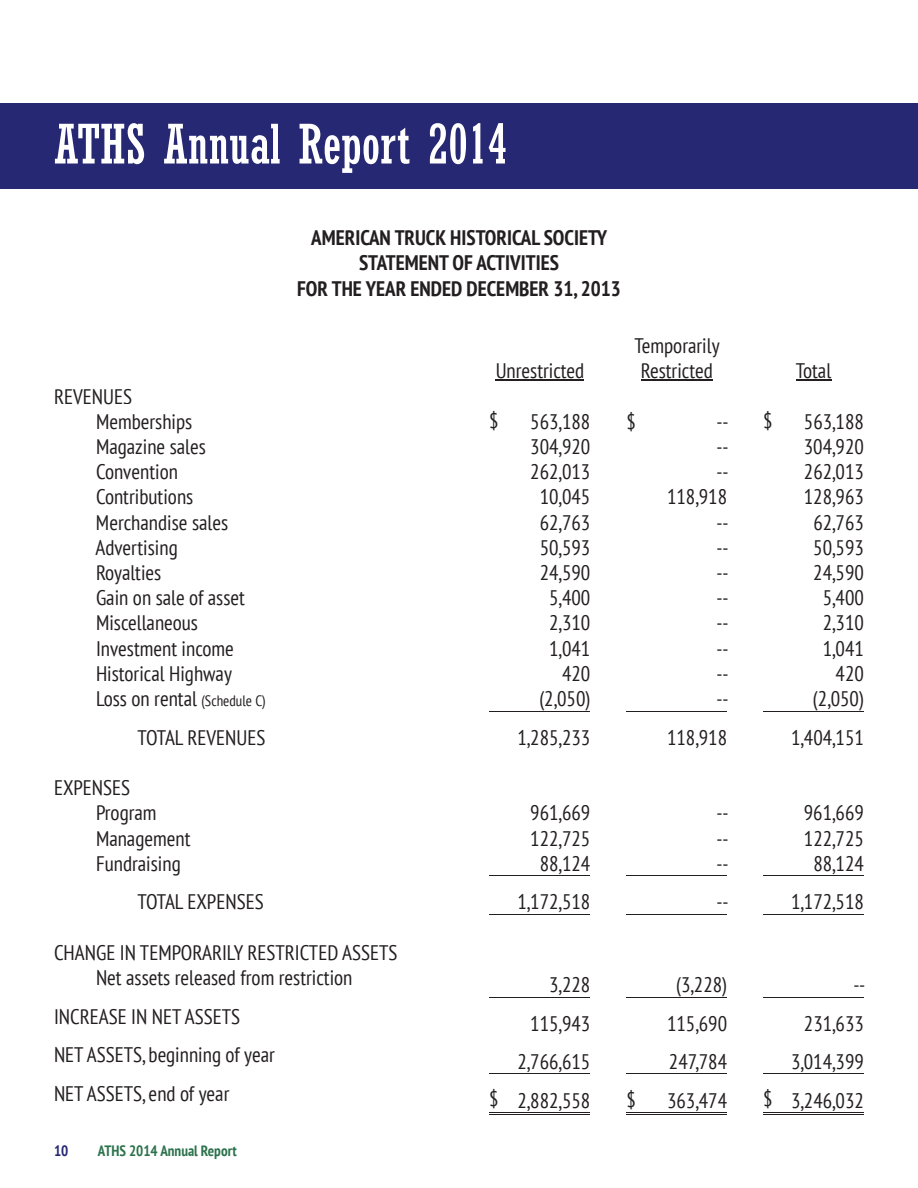
<style>
.page{position:relative;width:918px;height:1188px;background:#fff}
.page>*{position:absolute;margin:0;border:0;box-sizing:border-box;transform-origin:0 0}
.t1{font:condensed 54px "Rockwell";color:#fff}
.t2{font:condensed 21px/25.2px "PT Sans";color:#231f20;text-align:right}
.t3{font:700 condensed 21px/25.2px "PT Sans";color:#231f20;text-align:center}
.t4{font:700 condensed 15px "PT Sans";color:#2d734d}
.t5{font:700 condensed 15px "PT Sans";color:#272873}
.s1{font-size:15px}
</style>
<div class="page">
<div style="left:0;top:104px;width:918px;height:85px;background:#272873"></div>
<hr style="left:496px;top:380px;width:88px;height:1px;background:#231f20">
<hr style="left:641px;top:380px;width:72px;height:1px;background:#231f20">
<hr style="left:796px;top:380px;width:35px;height:1px;background:#231f20">
<hr style="left:490px;top:1073px;width:100px;height:1px;background:#231f20">
<hr style="left:626px;top:1073px;width:101px;height:1px;background:#231f20">
<hr style="left:763px;top:1073px;width:101px;height:1px;background:#231f20">
<hr style="left:490px;top:1112px;width:100px;height:1px;background:#231f20">
<hr style="left:490px;top:1115px;width:100px;height:1px;background:#231f20">
<hr style="left:626px;top:1112px;width:101px;height:1px;background:#231f20">
<hr style="left:626px;top:1115px;width:101px;height:1px;background:#231f20">
<hr style="left:763px;top:1112px;width:101px;height:1px;background:#231f20">
<hr style="left:763px;top:1115px;width:101px;height:1px;background:#231f20">
<hr style="left:490px;top:997px;width:100px;height:1px;background:#231f20">
<hr style="left:626px;top:997px;width:101px;height:1px;background:#231f20">
<hr style="left:763px;top:997px;width:101px;height:1px;background:#231f20">
<hr style="left:489px;top:914px;width:101px;height:1px;background:#231f20">
<hr style="left:626px;top:914px;width:101px;height:1px;background:#231f20">
<hr style="left:763px;top:914px;width:101px;height:1px;background:#231f20">
<hr style="left:490px;top:875px;width:100px;height:1px;background:#231f20">
<hr style="left:626px;top:875px;width:101px;height:1px;background:#231f20">
<hr style="left:763px;top:875px;width:101px;height:1px;background:#231f20">
<hr style="left:490px;top:711px;width:100px;height:1px;background:#231f20">
<hr style="left:626px;top:711px;width:101px;height:1px;background:#231f20">
<hr style="left:763px;top:711px;width:101px;height:1px;background:#231f20">
<h1 class="t1" style="left:54px;top:113px;width:455px">ATHS Annual Report 2014</h1>
<p class="t3" style="left:297px;top:226px;width:325px">AMERICAN TRUCK HISTORICAL SOCIETY<br>STATEMENT OF ACTIVITIES<br>FOR THE YEAR ENDED DECEMBER 31, 2013</p>
<p class="t2" style="left:95px;top:384px;width:172px;text-align:left;text-indent:-41px">REVENUES<br>Memberships<br>Magazine sales<br>Convention<br>Contributions<br>Merchandise sales<br>Advertising<br>Royalties<br>Gain on sale of asset<br>Miscellaneous<br>Investment income<br>Historical Highway<br>Loss on rental <span class="s1">(Schedule C)</span></p>
<p class="t2" style="left:137px;top:726px;width:130px">TOTAL REVENUES</p>
<p class="t2" style="left:96px;top:776px;width:96px;text-align:left;text-indent:-42px">EXPENSES<br>Program<br>Management<br>Fundraising</p>
<p class="t2" style="left:137px;top:890px;width:128px">TOTAL EXPENSES</p>
<p class="t2" style="left:54px;top:941px;width:345px;text-align:center">CHANGE IN TEMPORARILY RESTRICTED ASSETS<br>Net assets released from restriction</p>
<p class="t2" style="left:54px;top:998px;width:222px;line-height:38.7px;text-align:left">INCREASE IN NET ASSETS<br>NET ASSETS, beginning of year<br>NET ASSETS, end of year</p>
<p class="t5" style="left:54px;top:1143px;width:16px">10</p>
<p class="t4" style="left:98px;top:1143px;width:140px">ATHS 2014 Annual Report</p>
<p class="t2" style="left:635px;top:334px;width:87px;text-align:left">Temporarily<br>Restricted</p>
<p class="t2" style="left:496px;top:359px;width:90px">Unrestricted</p>
<p class="t2" style="left:530px;top:410px;width:62px">563,188<br>304,920<br>262,013<br>10,045<br>62,763<br>50,593<br>24,590<br>5,400<br>2,310<br>1,041<br>420 (2,050)</p>
<p class="t2" style="left:517px;top:726px;width:74px">1,285,233</p>
<p class="t2" style="left:489px;top:409px;width:11px">$</p>
<p class="t2" style="left:626px;top:410px;width:11px">$</p>
<p class="t2" style="left:763px;top:409px;width:11px">$</p>
<p class="t2" style="left:667px;top:410px;width:63px">--<br>--<br>--<br>118,918 --<br>--<br>--<br>--<br>--<br>--<br>--<br>--</p>
<p class="t2" style="left:667px;top:726px;width:62px">118,918</p>
<p class="t2" style="left:530px;top:801px;width:62px;text-align:center">961,669<br>122,725<br>88,124</p>
<p class="t2" style="left:517px;top:890px;width:74px">1,172,518</p>
<p class="t2" style="left:717px;top:801px;width:13px;text-align:justify">-- -- --</p>
<p class="t2" style="left:717px;top:890px;width:13px">--</p>
<p class="t2" style="left:517px;top:966px;width:74px;line-height:38.7px">3,228<br>115,943<br>2,766,615<br>2,882,558</p>
<p class="t2" style="left:667px;top:966px;width:62px;line-height:38.7px;text-align:center">(3,228)<br>115,690<br>247,784<br>363,474</p>
<p class="t2" style="left:489px;top:1087px;width:11px">$</p>
<p class="t2" style="left:626px;top:1088px;width:11px">$</p>
<p class="t2" style="left:763px;top:1087px;width:11px">$</p>
<p class="t2" style="left:796px;top:359px;width:37px">Total</p>
<p class="t2" style="left:804px;top:410px;width:62px">563,188<br>304,920<br>262,013<br>128,963<br>62,763<br>50,593<br>24,590<br>5,400<br>2,310<br>1,041<br>420 (2,050)</p>
<p class="t2" style="left:791px;top:726px;width:74px">1,404,151</p>
<p class="t2" style="left:804px;top:801px;width:62px;text-align:center">961,669<br>122,725<br>88,124</p>
<p class="t2" style="left:791px;top:890px;width:74px">1,172,518</p>
<p class="t2" style="left:791px;top:966px;width:76px;line-height:38.7px">--<br>231,633<br>3,014,399<br>3,246,032</p>
</div>
